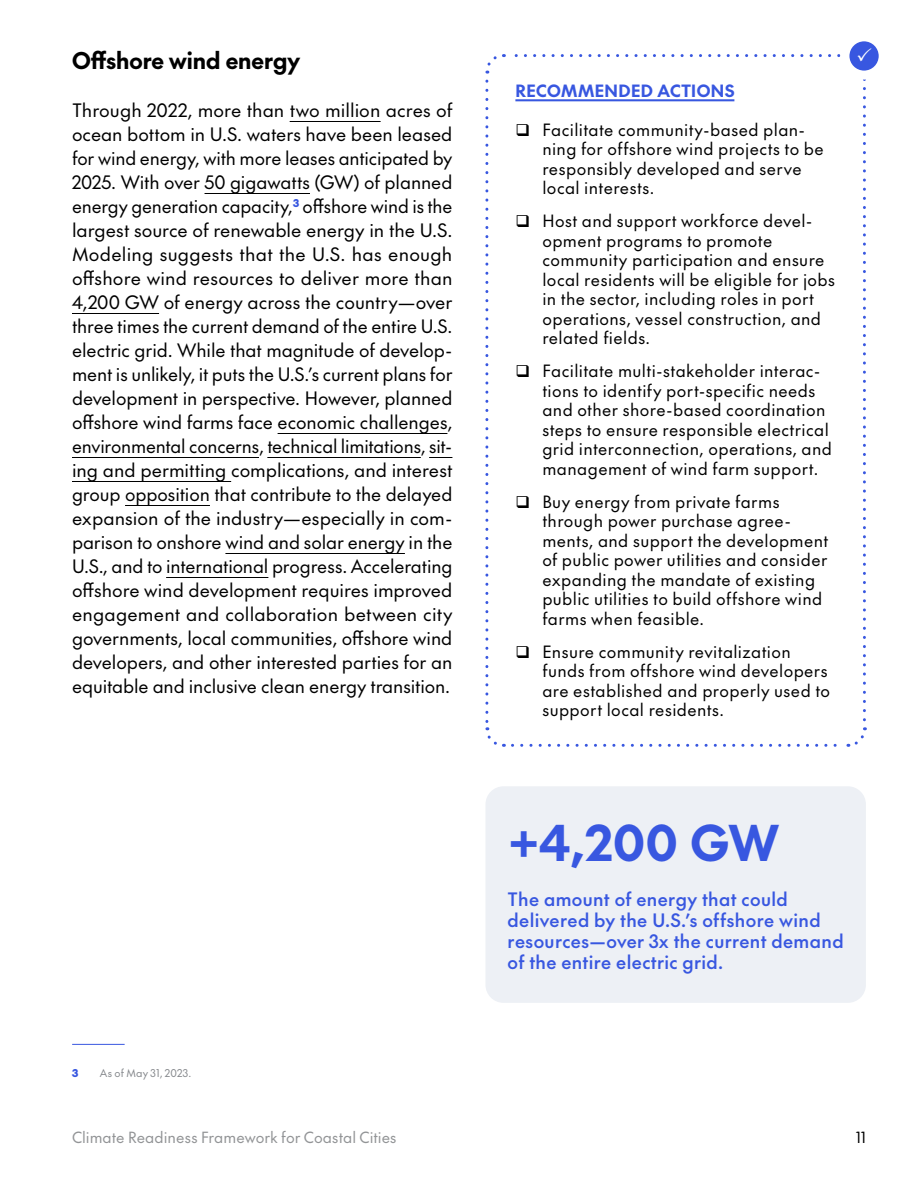
<style>
.page{position:relative;width:918px;height:1188px;background:#fff}
.page>*{position:absolute;margin:0;border:0;box-sizing:border-box;transform-origin:0 0}
.t1{font:700 48px "The Future";color:#3857e0}
.t2{font:700 22.5px "The Future";color:#000}
.t3{font:18px/24px "The Future";letter-spacing:-.005em;color:#000;text-align:justify}
.t4{font:500 18px/21px "The Future";letter-spacing:.02em;color:#3857e0}
.t5{font:16.5px/19.5px "The Future";letter-spacing:.025em;color:#000}
.t6{font:700 16.5px "The Future";letter-spacing:.025em;color:#3857e0}
.t7{font:15px "The Future";letter-spacing:.005em;color:#929496}
.t8{font:15px "The Future";color:#000}
.t9{font:10.5px "The Future";letter-spacing:.02em;color:#86898d}
.t10{font:900 10.5px "The Future";color:#3857e0}
</style>
<div class="page">
<hr style="left:515px;top:99px;width:219px;height:2px;background:#3857e0">
<svg style="left:485px;top:81px;width:19px;height:666px"></svg>
<svg style="left:512px;top:727px;width:355px;height:20px"></svg>
<svg style="left:485px;top:54px;width:354px;height:20px"></svg>
<hr style="left:290px;top:121px;width:91px;height:1px;background:#000">
<hr style="left:205px;top:193px;width:105px;height:1px;background:#000">
<hr style="left:72px;top:313px;width:87px;height:1px;background:#000">
<hr style="left:278px;top:433px;width:169px;height:1px;background:#000">
<hr style="left:72px;top:457px;width:187px;height:1px;background:#000">
<hr style="left:267px;top:457px;width:154px;height:1px;background:#000">
<svg style="left:429px;top:457px;width:23px;height:1px"></svg>
<hr style="left:72px;top:481px;width:159px;height:1px;background:#000">
<hr style="left:125px;top:505px;width:85px;height:1px;background:#000">
<hr style="left:225px;top:553px;width:180px;height:1px;background:#000">
<hr style="left:166px;top:577px;width:102px;height:1px;background:#000">
<div style="left:485px;top:786px;width:381px;height:217px;background:#edf0f5;border-radius:18px"></div>
<svg style="left:845px;top:37px;width:38px;height:38px"></svg>
<div style="left:840px;top:32px;width:48px;height:48px;border:9px solid #fff;border-radius:50%"></div>
<hr style="left:72px;top:1044px;width:53px;height:1px;background:#3857e0">
<svg style="left:848px;top:48px;width:23px;height:672px"></svg>
<p class="t2" style="left:72px;top:44px;width:230px">Offshore wind energy</p>
<p class="t3" style="left:72px;top:98px;width:382px">Through 2022, more than two million acres of ocean bottom in U.S. waters have been leased for wind energy, with more leases anticipated by 2025. With over 50 gigawatts (GW) of planned energy generation capacity,<sup>3</sup> offshore wind is the largest source of renewable energy in the U.S.<br>Modeling suggests that the U.S. has enough offshore wind resources to deliver more than 4,200 GW of energy across the country—over three times the current demand of the entire U.S. electric grid. While that magnitude of develop&shy;ment is unlikely, it puts the U.S.’s current plans for development in perspective. However, planned offshore wind farms face economic challenges, environmental concerns, technical limitations, sit&shy;ing and permitting complications, and interest group opposition that contribute to the delayed expansion of the industry—especially in com&shy;parison to onshore wind and solar energy in the U.S., and to international progress. Accelerating offshore wind development requires improved engagement and collaboration between city governments, local communities, offshore wind developers, and other interested parties for an equitable and inclusive clean energy transition.</p>
<p class="t10" style="left:72px;top:1065px;width:8px">3</p>
<p class="t9" style="left:100px;top:1066px;width:93px">As of May 31, 2023.</p>
<p class="t6" style="left:515px;top:78px;width:221px">RECOMMENDED ACTIONS</p>
<p class="t5" style="left:542px;top:119px;width:283px">Facilitate community-based plan&shy;ning for offshore wind projects to be responsibly developed and serve local interests.</p>
<p class="t5" style="left:542px;top:211px;width:294px">Host and support workforce devel&shy;opment programs to promote community participation and ensure local residents will be eligible for jobs in the sector, including roles in port operations, vessel construction, and related fields.</p>
<p class="t5" style="left:542px;top:361px;width:291px">Facilitate multi-stakeholder interac&shy;tions to identify port-specific needs and other shore-based coordination steps to ensure responsible electrical grid interconnection, operations, and management of wind farm support.</p>
<p class="t5" style="left:542px;top:491px;width:287px">Buy energy from private farms through power purchase agree&shy;ments, and support the development of public power utilities and consider expanding the mandate of existing public utilities to build offshore wind farms when feasible.</p>
<p class="t5" style="left:542px;top:641px;width:289px">Ensure community revitalization funds from offshore wind developers are established and properly used to support local residents.</p>
<h1 class="t1" style="left:509px;top:808px;width:271px">+4,200 GW</h1>
<p class="t4" style="left:508px;top:888px;width:338px">The amount of energy that could delivered by the U.S.’s offshore wind resources—over 3x the current demand of the entire electric grid.</p>
<p class="t7" style="left:72px;top:1127px;width:326px">Climate Readiness Framework for Coastal Cities</p>
<p class="t8" style="left:856px;top:1127px;width:12px">11</p>
</div>
